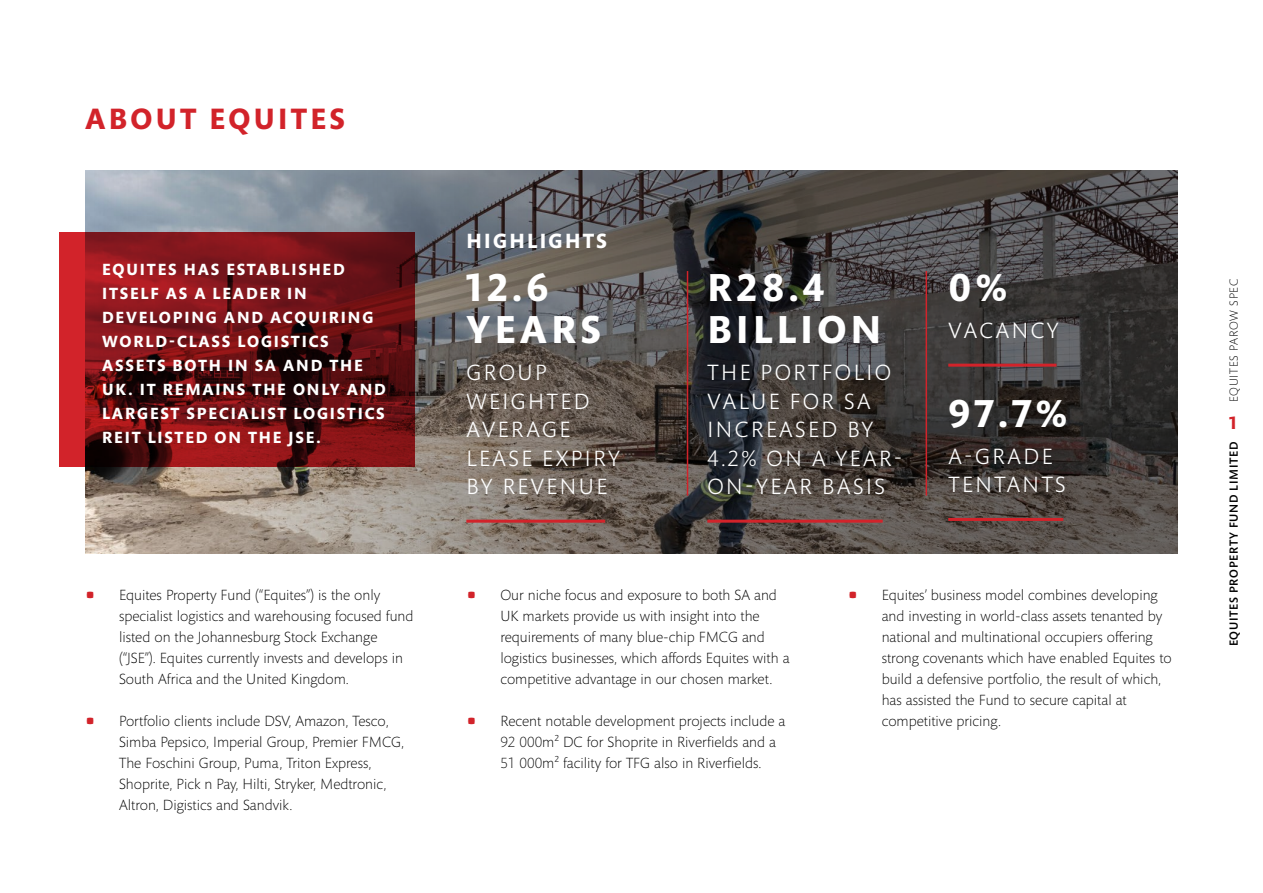
<style>
.page{position:relative;width:1263px;height:893px;background:#fff}
.page>*{position:absolute;margin:0;border:0;box-sizing:border-box;transform-origin:0 0}
.t1{font:700 39.75px/42px "Mundo Sans Pro";letter-spacing:.11em;color:#fff}
.t2{font:700 30px "Mundo Sans Pro";letter-spacing:.11em;color:#d2232a}
.t3{font:22.5px/28.5px "Mundo Sans Pro";letter-spacing:.11em;color:#fff}
.t4{font:700 21px "Mundo Sans Pro";letter-spacing:.11em;color:#fff}
.t5{font:700 18px "Mundo Sans Pro";color:#d2232a}
.t6{font:700 16.5px/24px "Mundo Sans Pro";letter-spacing:.11em;color:#fff}
.t7{font:300 15px/21px "Mundo Sans Pro";color:#000}
.t8{font:500 12px "Mundo Sans Pro";letter-spacing:.06em;color:#000}
.t9{font:300 12px "Mundo Sans Pro";letter-spacing:.06em;color:#000}
</style>
<div class="page">
<svg style="left:85px;top:170px;width:1093px;height:383px;background:#595553"></svg>
<svg style="left:60px;top:232px;width:355px;height:235px;background:#721216"></svg>
<hr style="left:466px;top:520px;width:139px;height:3px;background:#d2232a">
<hr style="left:707px;top:520px;width:176px;height:3px;background:#d2232a">
<hr style="left:948px;top:364px;width:108px;height:3px;background:#d2232a">
<hr style="left:948px;top:518px;width:115px;height:3px;background:#d2232a">
<hr style="left:687px;top:271px;width:1px;height:225px;background:#d2232a">
<hr style="left:925px;top:271px;width:2px;height:225px;background:#d2232a">
<h2 class="t2" style="left:85px;top:99px;width:261px">ABOUT EQUITES</h2>
<h3 class="t4" style="left:466px;top:227px;width:142px">HIGHLIGHTS</h3>
<p class="t6" style="left:102px;top:257px;width:285px">EQUITES HAS ESTABLISHED<br>ITSELF AS A LEADER IN<br>DEVELOPING AND ACQUIRING<br>WORLD-CLASS LOGISTICS<br>ASSETS BOTH IN SA AND THE<br>UK. IT REMAINS THE ONLY AND<br>LARGEST SPECIALIST LOGISTICS<br>REIT LISTED ON THE JSE.</p>
<h1 class="t1" style="left:466px;top:266px;width:136px">12.6<br>YEARS</h1>
<h3 class="t3" style="left:466px;top:358px;width:155px">GROUP<br>WEIGHTED<br>AVERAGE<br>LEASE EXPIRY<br>BY REVENUE</h3>
<h1 class="t1" style="left:707px;top:266px;width:175px">R28.4<br>BILLION</h1>
<h3 class="t3" style="left:707px;top:358px;width:197px">THE PORTFOLIO<br>VALUE FOR SA<br>INCREASED BY<br>4.2% ON A YEAR-<br>ON-YEAR BASIS</h3>
<h1 class="t1" style="left:948px;top:266px;width:61px">0%</h1>
<h3 class="t3" style="left:948px;top:316px;width:112px">VACANCY</h3>
<h1 class="t1" style="left:948px;top:392px;width:121px">97.7%</h1>
<h3 class="t3" style="left:948px;top:442px;width:119px">A-GRADE<br>TENTANTS</h3>
<p class="t7" style="left:119px;top:584px;width:296px">Equites Property Fund (“Equites”) is the only specialist logistics and warehousing focused fund listed on the Johannesburg Stock Exchange (“JSE”). Equites currently invests and develops in South Africa and the United Kingdom.</p>
<p class="t7" style="left:119px;top:710px;width:287px">Portfolio clients include DSV, Amazon, Tesco, Simba Pepsico, Imperial Group, Premier FMCG, The Foschini Group, Puma, Triton Express, Shoprite, Pick n Pay, Hilti, Stryker, Medtronic, Altron, Digistics and Sandvik.</p>
<p class="t7" style="left:500px;top:584px;width:291px">Our niche focus and exposure to both SA and UK markets provide us with insight into the requirements of many blue-chip FMCG and logistics businesses, which affords Equites with a competitive advantage in our chosen market.</p>
<p class="t7" style="left:500px;top:710px;width:286px">Recent notable development projects include a<br>92 000m² DC for Shoprite in Riverfields and a<br>51 000m² facility for TFG also in Riverfields.</p>
<p class="t7" style="left:882px;top:584px;width:292px">Equites’ business model combines developing and investing in world-class assets tenanted by national and multinational occupiers offering strong covenants which have enabled Equites to build a defensive portfolio, the result of which, has assisted the Fund to secure capital at competitive pricing.</p>
<p class="t9" style="left:1226px;top:402px;width:125px;rotate:-90deg">EQUITES PAROW SPEC</p>
<p class="t5" style="left:1228px;top:411px;width:11px">1</p>
<p class="t8" style="left:1226px;top:646px;width:206px;rotate:-90deg">EQUITES PROPERTY FUND LIMITED</p>
</div>
